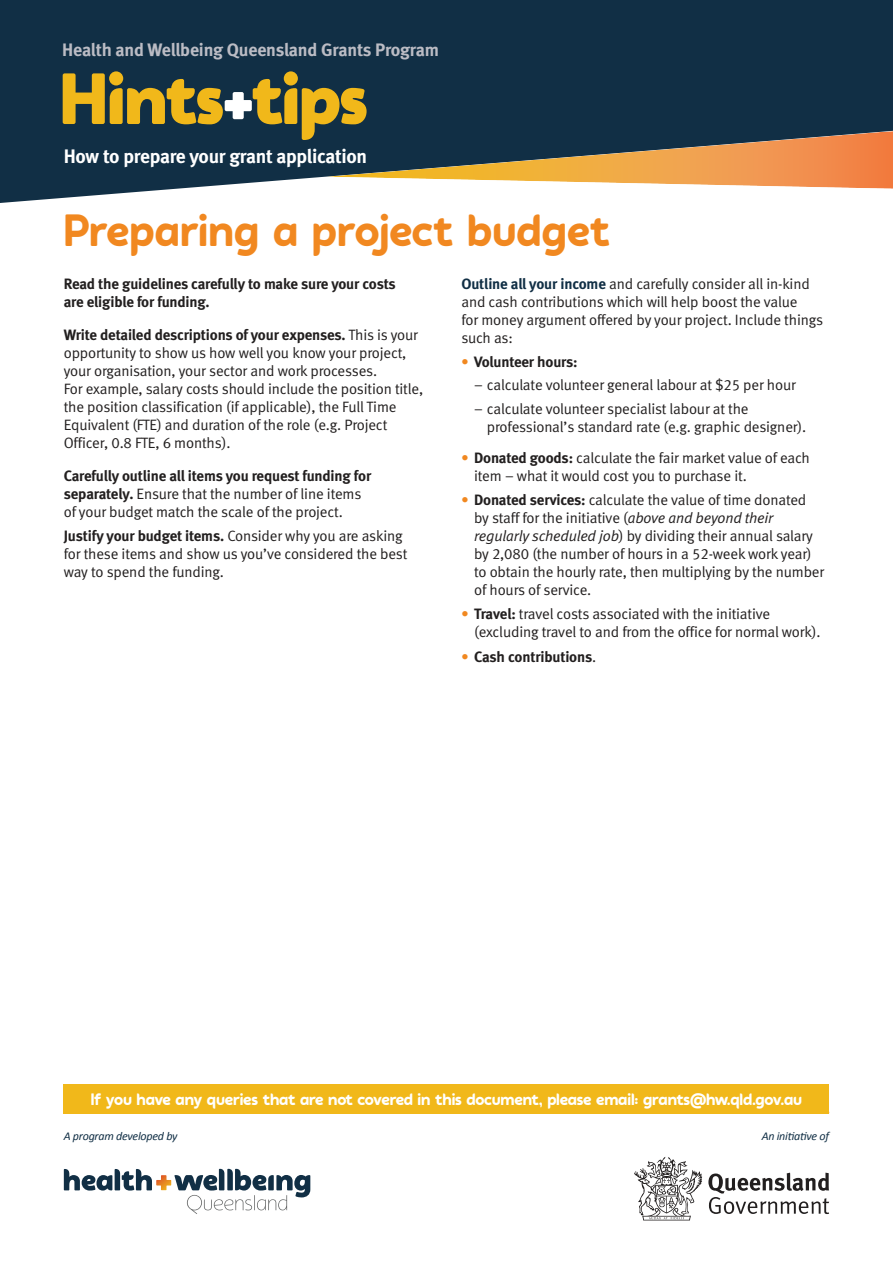
<style>
.page{position:relative;width:893px;height:1263px;background:#fff}
.page>*{position:absolute;margin:0;border:0;box-sizing:border-box;transform-origin:0 0}
.t1{font:900 72px "Auro";letter-spacing:-.015em;color:#f1b81a}
.t2{font:700 45px "Auro";color:#f18820}
.t3{font:19.5px "Meta Bold LF";letter-spacing:-.015em;color:#fff}
.t4{font:18px "Meta Bold LF";letter-spacing:-.01em;color:#bbbcc4}
.t5{font:700 16.5px "Auro";letter-spacing:-.015em;color:#fff}
.t6{font:15px/18px "Meta Normal LF";letter-spacing:-.01em;color:#221f1f}
.t7{font:15px/18px "Meta Bold LF";letter-spacing:-.01em;color:#221f1f}
.t8{font:italic 12px "Calibri";letter-spacing:-.02em;color:#112f45}
.s1{color:#fff}
.s2{font-family:"Meta Normal LF"}
.s3{font-family:"Meta Bold LF"}
.s4{font-family:"Meta Bold LF";color:#112f45}
.s5{color:#f18820}
.s6{font-family:"Meta Bold LF";color:#f18820}
.s7{font-style:italic}
</style>
<div class="page">
<svg style="left:0;top:0;width:893px;height:203px;background:#294153"></svg>
<img style="left:326px;top:159px;width:565px;height:30px">
<svg style="left:708px;top:1173px;width:121px;height:41px"></svg>
<svg style="left:634px;top:1157px;width:68px;height:63px"></svg>
<img style="left:156px;top:1175px;width:15px;height:15px">
<svg style="left:64px;top:1169px;width:88px;height:21px"></svg>
<svg style="left:174px;top:1169px;width:136px;height:45px"></svg>
<div style="left:64px;top:1084px;width:765px;height:30px;background:#f1b81a"></div>
<p class="t4" style="left:62px;top:43px;width:378px">Health and Wellbeing Queensland Grants Program</p>
<h1 class="t1" style="left:60px;top:71px;width:309px">Hints<span class="s1">+</span>tips</h1>
<h3 class="t3" style="left:64px;top:148px;width:305px">How to prepare your grant application</h3>
<h2 class="t2" style="left:64px;top:214px;width:548px">Preparing a project budget</h2>
<p class="t7" style="left:64px;top:276px;width:333px">Read the guidelines carefully to make sure your costs are eligible for funding.</p>
<p class="t7" style="left:64px;top:327px;width:356px">Write detailed descriptions of your expenses. <span class="s2">This is your</span></p>
<p class="t6" style="left:64px;top:345px;width:361px">opportunity to show us how well you know your project, your organisation, your sector and work processes.<br>For example, salary costs should include the position title, the position classification (if applicable), the Full Time Equivalent (FTE) and duration of the role (e.g. Project Officer, 0.8 FTE, 6 months).</p>
<p class="t7" style="left:64px;top:468px;width:309px">Carefully outline all items you request funding for</p>
<p class="t6" style="left:64px;top:485px;width:299px"><span class="s3">separately.</span> Ensure that the number of line items of your budget match the scale of the project.</p>
<p class="t7" style="left:64px;top:528px;width:340px">Justify your budget items. <span class="s2">Consider why you are asking</span></p>
<p class="t6" style="left:64px;top:546px;width:345px">for these items and show us you’ve considered the best way to spend the funding.</p>
<p class="t6" style="left:461px;top:275px;width:363px"><span class="s4">Outline all your income</span> and carefully consider all in-kind and cash contributions which will help boost the value<br>for money argument offered by your project. Include things such as:</p>
<p class="t7" style="left:461px;top:354px;width:118px"><span class="s5">•</span> Volunteer hours:</p>
<p class="t6" style="left:474px;top:376px;width:323px">– calculate volunteer general labour at $25 per hour</p>
<p class="t6" style="left:487px;top:401px;width:321px;text-indent:-13px">– calculate volunteer specialist labour at the professional’s standard rate (e.g. graphic designer).</p>
<p class="t6" style="left:474px;top:449px;width:337px;text-indent:-13px"><span class="s6">•</span> <span class="s3">Donated goods:</span> calculate the fair market value of each item – what it would cost you to purchase it.</p>
<p class="t6" style="left:474px;top:492px;width:352px;text-indent:-13px"><span class="s6">•</span> <span class="s3">Donated services:</span> calculate the value of time donated by staff for the initiative (<span class="s7">above and beyond their regularly scheduled job</span>) by dividing their annual salary by 2,080 (the number of hours in a 52-week work year) to obtain the hourly rate, then multiplying by the number of hours of service.</p>
<p class="t6" style="left:474px;top:606px;width:348px;text-indent:-13px"><span class="s6">•</span> <span class="s3">Travel:</span> travel costs associated with the initiative (excluding travel to and from the office for normal work).</p>
<p class="t7" style="left:461px;top:649px;width:136px"><span class="s5">•</span> Cash contributions<span class="s2">.</span></p>
<p class="t5" style="left:91px;top:1093px;width:712px">If you have any queries that are not covered in this document, please email: grants@hw.qld.gov.au</p>
<p class="t8" style="left:64px;top:1127px;width:115px">A program developed by</p>
<p class="t8" style="left:762px;top:1127px;width:69px">An ini琀椀a琀椀ve of</p>
</div>
